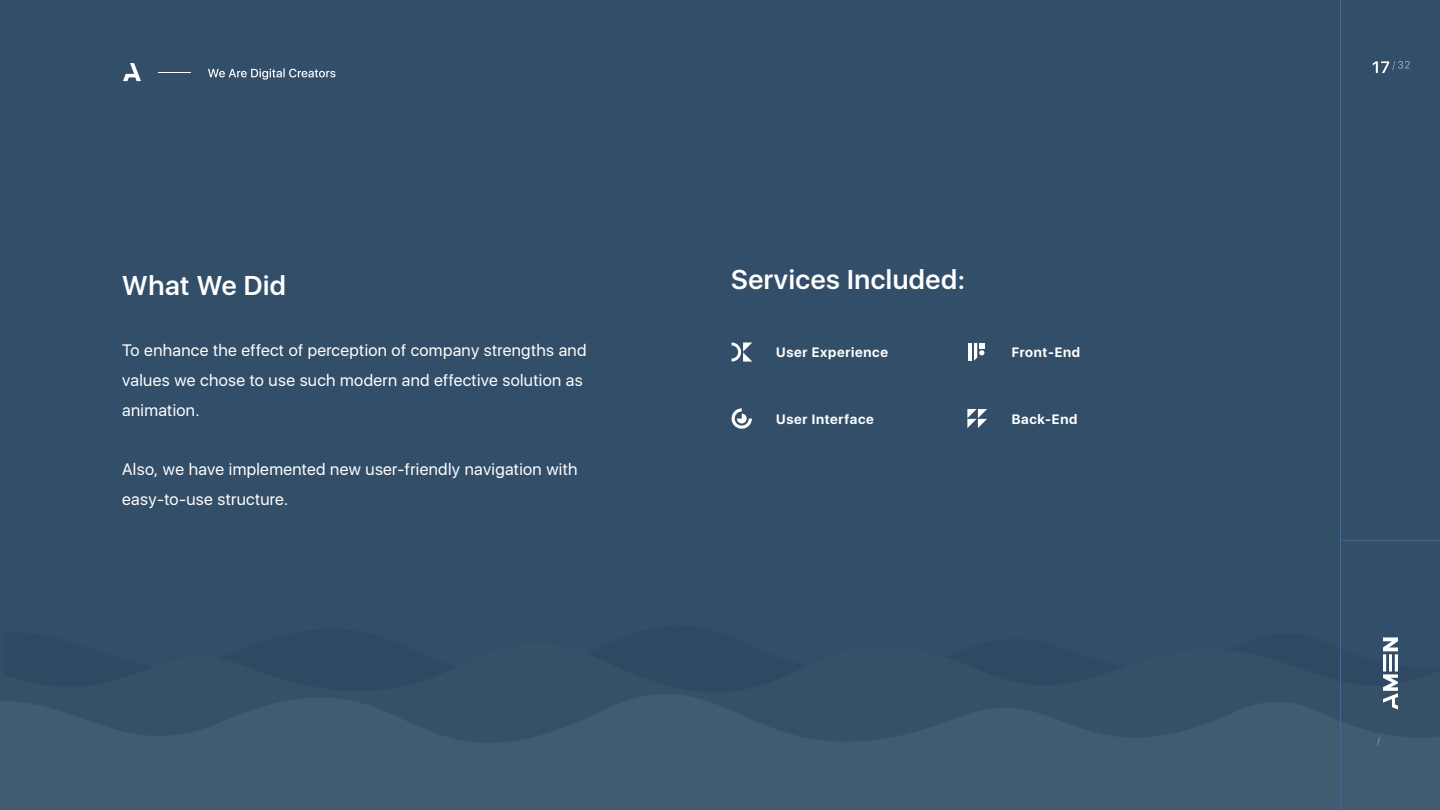
<style>
.page{position:relative;width:1440px;height:810px;background:#fff}
.page>*{position:absolute;margin:0;border:0;box-sizing:border-box;transform-origin:0 0}
.t1{font:600 27px "SFUI Display";letter-spacing:.02em;color:#fff}
.t2{font:16.5px/30px "SFUI Display";letter-spacing:.02em;color:#fff}
.t3{font:700 13.5px "SFUI Display";letter-spacing:.05em;color:#fff}
</style>
<div class="page">
<img style="left:0;top:0;width:1440px;height:810px">
<svg style="left:1377px;top:737px;width:3px;height:8px"></svg>
<svg style="left:732px;top:343px;width:20px;height:19px"></svg>
<svg style="left:731px;top:408px;width:21px;height:21px"></svg>
<hr style="left:969px;top:343px;width:3px;height:18px;background:#fff">
<svg style="left:974px;top:343px;width:10px;height:18px"></svg>
<svg style="left:967px;top:409px;width:20px;height:19px"></svg>
<hr style="left:1340px;top:0;width:1px;height:810px;background:#44698e">
<svg style="left:1373px;top:61px;width:37px;height:12px"></svg>
<svg style="left:1383px;top:637px;width:15px;height:72px"></svg>
<hr style="left:1341px;top:540px;width:99px;height:1px;background:#44698e">
<svg style="left:123px;top:63px;width:18px;height:18px"></svg>
<svg style="left:208px;top:69px;width:127px;height:11px"></svg>
<hr style="left:158px;top:72px;width:33px;height:1px;background:#fff">
<h1 class="t1" style="left:122px;top:266px;width:165px">What We Did</h1>
<h1 class="t1" style="left:731px;top:261px;width:235px">Services Included:</h1>
<p class="t2" style="left:122px;top:336px;width:466px">To enhance the effect of perception of company strengths and values we chose to use such modern and effective solution as animation.</p>
<p class="t2" style="left:122px;top:456px;width:457px">Also, we have implemented new user-friendly navigation with easy-to-use structure.</p>
<p class="t3" style="left:776px;top:343px;width:113px">User Experience</p>
<p class="t3" style="left:1012px;top:343px;width:70px">Front-End</p>
<p class="t3" style="left:776px;top:409px;width:99px">User Interface</p>
<p class="t3" style="left:1012px;top:409px;width:67px">Back-End</p>
</div>
